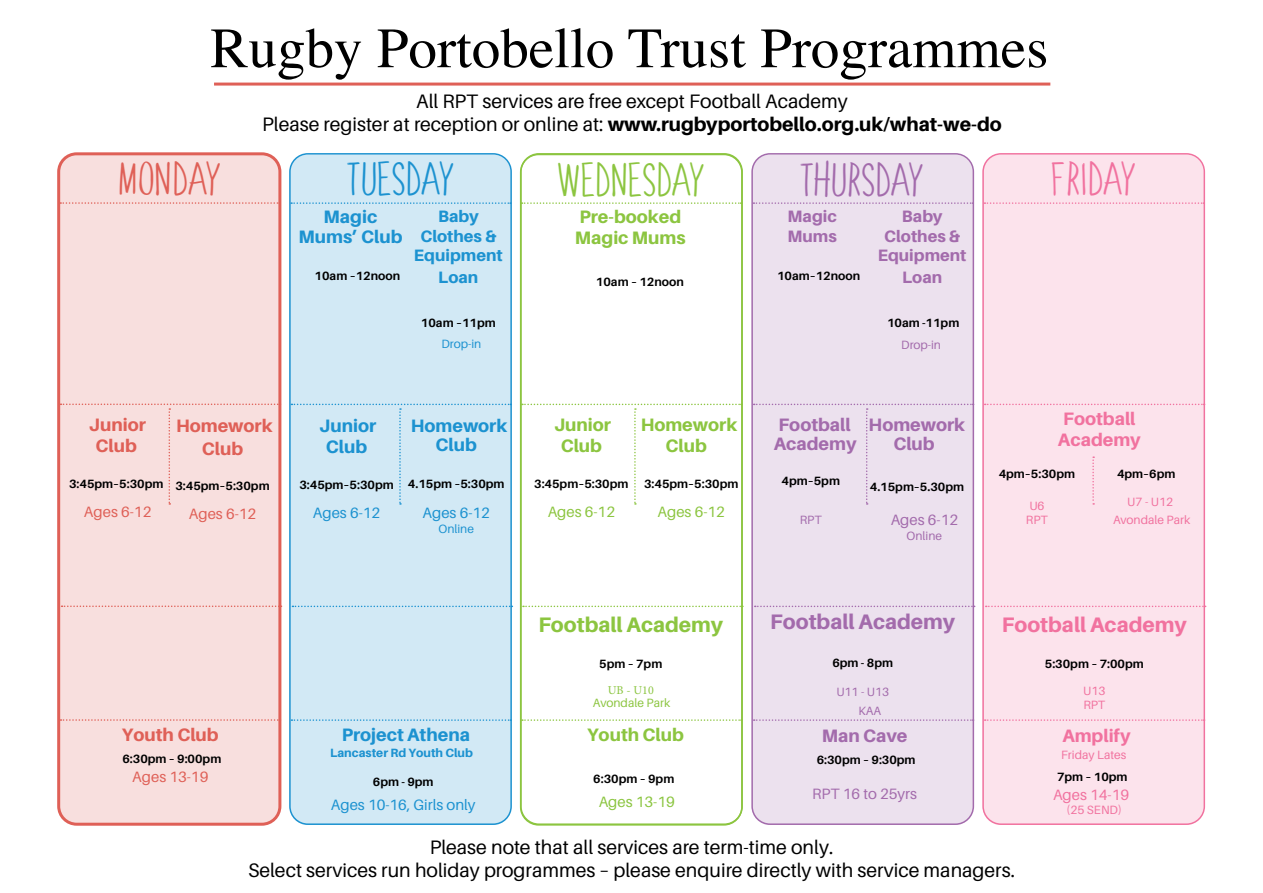
<style>
.page{position:relative;width:1263px;height:893px;background:#fff}
.page>*{position:absolute;margin:0;border:0;box-sizing:border-box;transform-origin:0 0}
.t1{font:57px "Times";color:#000}
.t2{font:36px "Lemonade Stand";color:#8cc540}
.t3{font:36px "Lemonade Stand";color:#a36bac}
.t4{font:36px "Lemonade Stand";color:#1c92d0}
.t5{font:36px "Lemonade Stand";color:#df6057}
.t6{font:36px "Lemonade Stand";color:#f1729f}
.t7{font:800 21px "Aileron";color:#8cc540}
.t8{font:800 21px "Aileron";color:#f1729f}
.t9{font:800 21px "Aileron";color:#a36bac}
.t10{font:19.5px/23.4px "Aileron";color:#000;text-align:center}
.t11{font:800 18px/21.6px "Aileron";color:#8cc540;text-align:center}
.t12{font:800 18px/21.6px "Aileron";color:#1c92d0;text-align:center}
.t13{font:800 18px/19.8px "Aileron";color:#a36bac}
.t14{font:800 18px/21.6px "Aileron";color:#df6057;text-align:center}
.t15{font:800 18px/21.6px "Aileron";color:#f1729f}
.t16{font:800 16.5px/19.8px "Aileron";color:#a36bac}
.t17{font:800 16.5px/19.8px "Aileron";color:#1c92d0;text-align:center}
.t18{font:15px "Aileron";color:#1c92d0}
.t19{font:15px "Aileron";color:#df6057}
.t20{font:15px "Aileron";color:#a36bac}
.t21{font:15px "Aileron";color:#8cc540}
.t22{font:15px "Aileron";color:#8bc540}
.t23{font:15px "Aileron";color:#f1729f}
.t24{font:700 12px "Aileron";color:#000}
.t25{font:12px/13.8px "Aileron";color:#f1729f}
.t26{font:12px/19.2px "Aileron";color:#a36bac}
.t27{font:800 12px "Aileron";color:#1c92d0}
.t28{font:12px "Aileron";color:#1c92d0}
.t29{font:12px "Aileron";color:#8cc540}
.t30{font:12px "Minion Pro";color:#8bc540}
.s1{font-weight:800}
</style>
<div class="page">
<div style="left:58px;top:154px;width:222px;height:671px;background:#f8dfde;border-radius:18px"></div>
<div style="left:290px;top:155px;width:221px;height:670px;background:#d2e9f5;border-radius:18px"></div>
<div style="left:752px;top:155px;width:221px;height:670px;background:#ece1ee;border-radius:18px"></div>
<div style="left:983px;top:155px;width:221px;height:670px;background:#fce3ec;border-radius:18px"></div>
<div style="left:57px;top:152px;width:224px;height:674px;border:3px solid #df6057;border-radius:18px"></div>
<div style="left:289px;top:153px;width:223px;height:672px;border:2px solid #1c92d0;border-radius:18px"></div>
<div style="left:520px;top:153px;width:223px;height:672px;border:2px solid #8cc540;border-radius:18px"></div>
<div style="left:751px;top:153px;width:223px;height:672px;border:2px solid #a36bac;border-radius:18px"></div>
<div style="left:982px;top:153px;width:223px;height:672px;border:2px solid #f1729f;border-radius:18px"></div>
<svg style="left:60px;top:202px;width:220px;height:2px"></svg>
<svg style="left:291px;top:202px;width:220px;height:2px"></svg>
<svg style="left:522px;top:202px;width:219px;height:2px"></svg>
<svg style="left:753px;top:202px;width:220px;height:2px"></svg>
<svg style="left:984px;top:202px;width:220px;height:2px"></svg>
<svg style="left:985px;top:404px;width:220px;height:1px"></svg>
<svg style="left:62px;top:605px;width:220px;height:2px"></svg>
<svg style="left:292px;top:606px;width:220px;height:1px"></svg>
<svg style="left:523px;top:606px;width:220px;height:1px"></svg>
<svg style="left:755px;top:606px;width:220px;height:1px"></svg>
<svg style="left:986px;top:606px;width:220px;height:1px"></svg>
<svg style="left:60px;top:719px;width:220px;height:2px"></svg>
<svg style="left:291px;top:719px;width:220px;height:2px"></svg>
<svg style="left:522px;top:719px;width:220px;height:2px"></svg>
<svg style="left:754px;top:719px;width:220px;height:2px"></svg>
<svg style="left:985px;top:719px;width:220px;height:2px"></svg>
<hr style="left:214px;top:83px;width:836px;height:3px;background:#df6057">
<svg style="left:60px;top:404px;width:220px;height:101px"></svg>
<svg style="left:291px;top:404px;width:220px;height:101px"></svg>
<svg style="left:522px;top:404px;width:220px;height:101px"></svg>
<svg style="left:754px;top:404px;width:220px;height:101px"></svg>
<svg style="left:1092px;top:456px;width:2px;height:49px"></svg>
<h1 class="t1" style="left:211px;top:-5px;width:839px">Rugby Portobello Trust Programmes</h1>
<h3 class="t10" style="left:262px;top:90px;width:741px">All RPT services are free except Football Academy<br>Please register at reception or online at: <span class="s1">www.rugbyportobello.org.uk/what-we-do</span></h3>
<h2 class="t5" style="left:119px;top:150px;width:104px">MONDAY</h2>
<h2 class="t4" style="left:346px;top:151px;width:110px">TUESDAY</h2>
<h2 class="t2" style="left:558px;top:151px;width:149px">WEDNESDAY</h2>
<h2 class="t3" style="left:799px;top:152px;width:126px">THURSDAY</h2>
<h2 class="t6" style="left:1051px;top:151px;width:87px">FRIDAY</h2>
<h3 class="t14" style="left:89px;top:414px;width:58px">Junior<br>Club</h3>
<p class="t24" style="left:69px;top:477px;width:96px">3:45pm–5:30pm</p>
<p class="t19" style="left:84px;top:504px;width:69px">Ages 6-12</p>
<h3 class="t14" style="left:176px;top:414px;width:98px;line-height:23px">Homework<br>Club</h3>
<p class="t24" style="left:175px;top:479px;width:96px">3:45pm–5:30pm</p>
<p class="t19" style="left:189px;top:506px;width:69px">Ages 6-12</p>
<h3 class="t12" style="left:298px;top:206px;width:105px;line-height:20.1px">Magic<br>Mums’ Club</h3>
<p class="t24" style="left:315px;top:269px;width:87px">10am –12noon</p>
<h3 class="t17" style="left:414px;top:206px;width:90px">Baby<br>Clothes &amp;<br>Equipment</h3>
<h3 class="t17" style="left:438px;top:267px;width:42px">Loan</h3>
<p class="t24" style="left:421px;top:316px;width:76px">10am –11pm</p>
<p class="t28" style="left:441px;top:338px;width:41px">Drop-in</p>
<h3 class="t12" style="left:319px;top:415px;width:58px">Junior<br>Club</h3>
<p class="t24" style="left:299px;top:478px;width:96px">3:45pm–5:30pm</p>
<p class="t18" style="left:313px;top:505px;width:69px">Ages 6-12</p>
<h3 class="t12" style="left:411px;top:415px;width:98px;line-height:19.8px">Homework<br>Club</h3>
<p class="t24" style="left:408px;top:477px;width:98px">4.15pm –5:30pm</p>
<p class="t18" style="left:423px;top:504px;width:69px">Ages 6-12</p>
<p class="t28" style="left:438px;top:522px;width:37px">Online</p>
<h3 class="t11" style="left:575px;top:206px;width:112px;text-align:left">Pre-booked<br>Magic Mums</h3>
<p class="t24" style="left:596px;top:275px;width:89px">10am – 12noon</p>
<h3 class="t11" style="left:554px;top:414px;width:58px">Junior<br>Club</h3>
<p class="t24" style="left:534px;top:477px;width:96px">3:45pm–5:30pm</p>
<p class="t21" style="left:548px;top:504px;width:69px">Ages 6-12</p>
<h3 class="t11" style="left:641px;top:414px;width:98px">Homework<br>Club</h3>
<p class="t24" style="left:644px;top:477px;width:96px">3:45pm–5:30pm</p>
<p class="t21" style="left:657px;top:504px;width:69px">Ages 6-12</p>
<h3 class="t14" style="left:122px;top:724px;width:98px">Youth Club</h3>
<p class="t24" style="left:122px;top:752px;width:100px">6:30pm – 9:00pm</p>
<p class="t19" style="left:132px;top:769px;width:78px">Ages 13-19</p>
<h3 class="t12" style="left:342px;top:724px;width:130px">Project Athena</h3>
<p class="t27" style="left:330px;top:746px;width:144px">Lancaster Rd Youth Club</p>
<p class="t24" style="left:373px;top:775px;width:62px">6pm - 9pm</p>
<p class="t18" style="left:331px;top:796px;width:146px">Ages 10-16, Girls only</p>
<h3 class="t7" style="left:538px;top:613px;width:186px">Football Academy</h3>
<p class="t24" style="left:599px;top:657px;width:65px">5pm – 7pm</p>
<p class="t30" style="left:608px;top:682px;width:47px">UB - U10</p>
<p class="t29" style="left:593px;top:696px;width:79px">Avondale Park</p>
<h3 class="t11" style="left:587px;top:724px;width:98px">Youth Club</h3>
<p class="t24" style="left:593px;top:772px;width:83px">6:30pm – 9pm</p>
<p class="t22" style="left:599px;top:794px;width:78px">Ages 13-19</p>
<h3 class="t16" style="left:788px;top:206px;width:51px">Magic<br>Mums</h3>
<p class="t24" style="left:777px;top:269px;width:85px">10am–12noon</p>
<h3 class="t16" style="left:878px;top:206px;width:90px;text-align:center">Baby<br>Clothes &amp;<br>Equipment</h3>
<h3 class="t16" style="left:902px;top:267px;width:42px">Loan</h3>
<p class="t24" style="left:887px;top:316px;width:74px">10am -11pm</p>
<p class="t26" style="left:901px;top:336px;width:41px">Drop-in</p>
<h3 class="t13" style="left:774px;top:414px;width:84px">Football<br>Academy</h3>
<p class="t24" style="left:781px;top:474px;width:60px">4pm–5pm</p>
<p class="t26" style="left:800px;top:510px;width:23px">RPT</p>
<h3 class="t13" style="left:869px;top:414px;width:98px;text-align:center">Homework<br>Club</h3>
<p class="t24" style="left:870px;top:480px;width:96px">4.15pm–5.30pm</p>
<p class="t20" style="left:891px;top:512px;width:69px">Ages 6-12</p>
<p class="t26" style="left:907px;top:526px;width:37px">Online</p>
<h3 class="t9" style="left:770px;top:609px;width:186px">Football Academy</h3>
<p class="t24" style="left:832px;top:656px;width:62px">6pm - 8pm</p>
<p class="t26" style="left:858px;top:682px;width:32px;text-indent:-22px">U11 - U13<br>KAA</p>
<h3 class="t13" style="left:822px;top:726px;width:87px">Man Cave</h3>
<p class="t24" style="left:817px;top:753px;width:100px">6:30pm – 9:30pm</p>
<p class="t20" style="left:812px;top:785px;width:106px">RPT 16 to 25yrs</p>
<h3 class="t15" style="left:1058px;top:408px;width:84px">Football<br>Academy</h3>
<p class="t24" style="left:1117px;top:467px;width:60px">4pm–6pm</p>
<p class="t25" style="left:1113px;top:493px;width:79px;line-height:18.3px;text-align:center">U7 - U12<br>Avondale Park</p>
<p class="t24" style="left:999px;top:467px;width:78px">4pm–5:30pm</p>
<p class="t25" style="left:1026px;top:499px;width:23px;line-height:14.4px">U6<br>RPT</p>
<h3 class="t8" style="left:1002px;top:613px;width:186px">Football Academy</h3>
<p class="t24" style="left:1045px;top:657px;width:100px">5:30pm – 7:00pm</p>
<p class="t25" style="left:1083px;top:684px;width:24px">U13<br>RPT</p>
<h3 class="t15" style="left:1062px;top:725px;width:70px">Amplify</h3>
<p class="t25" style="left:1061px;top:748px;width:67px">Friday Lates</p>
<p class="t24" style="left:1057px;top:770px;width:72px">7pm – 10pm</p>
<p class="t23" style="left:1053px;top:786px;width:78px">Ages 14-19</p>
<p class="t25" style="left:1067px;top:803px;width:57px">(25 SEND)</p>
<h3 class="t10" style="left:248px;top:835px;width:768px">Please note that all services are term-time only.<br>Select services run holiday programmes – please enquire directly with service managers.</h3>
</div>
